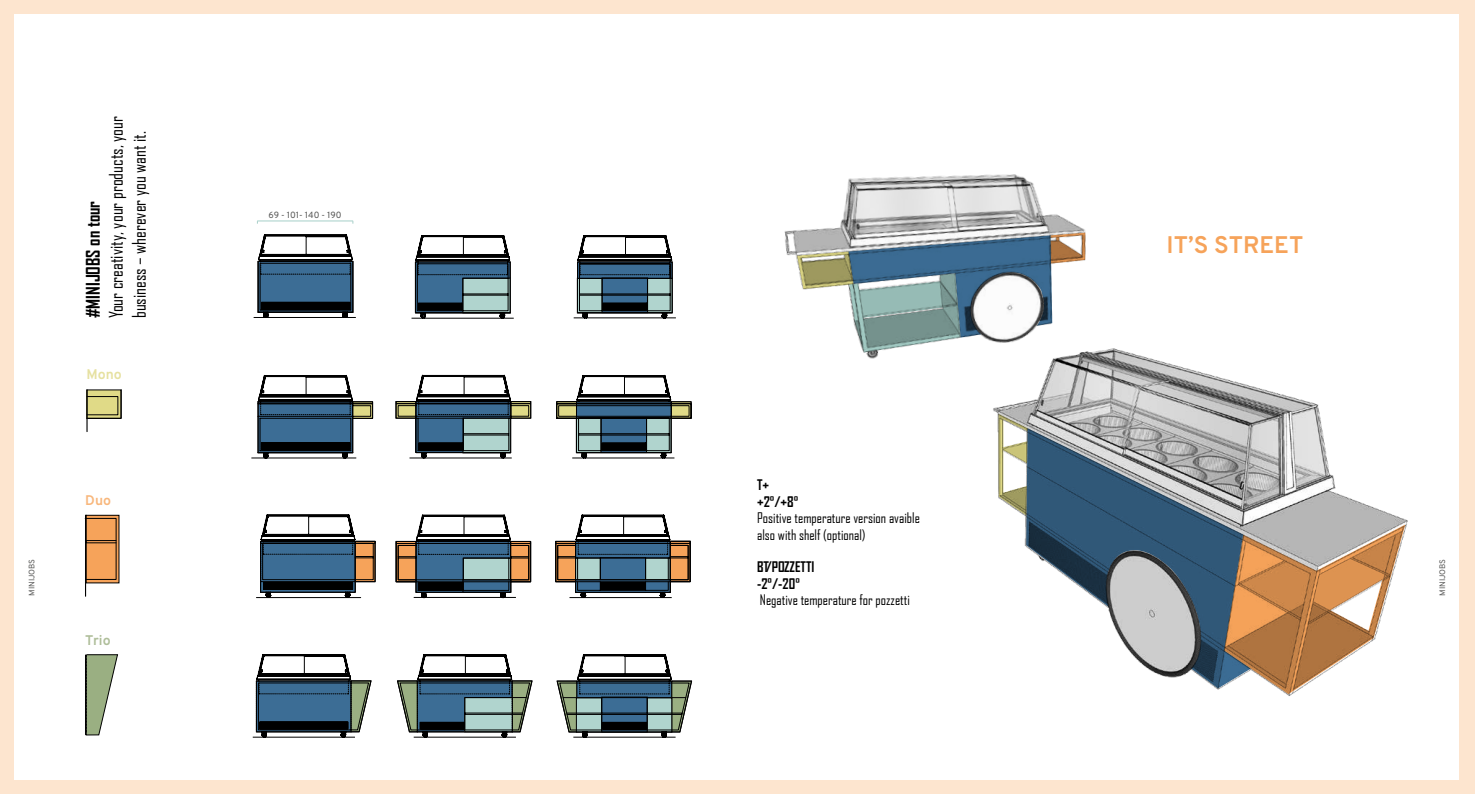
<style>
.page{position:relative;width:1475px;height:794px;background:#fff}
.page>*{position:absolute;margin:0;border:0;box-sizing:border-box;transform-origin:0 0}
.t1{font:700 24px "Overpass";color:#f6a35a}
.t2{font:18px/23px "Agency FB";color:#000}
.t3{font:700 18px "Agency FB";color:#000}
.t4{font:14px/17.2px "Agency FB";color:#000}
.t5{font:700 14px/16.8px "Agency FB";color:#000}
.t6{font:700 14px "Overpass";color:#e6e1a1}
.t7{font:700 14px "Overpass";color:#afbe9a}
.t8{font:700 14px "Overpass";color:#f8b77c}
.t9{font:9px "Overpass";color:#575756}
.t10{font:8px "Overpass";letter-spacing:-.01em;color:#575756}
</style>
<div class="page">
<div style="left:0;top:0;width:1474px;height:794px;background:#fde5cf"></div>
<div style="left:14px;top:14px;width:1444px;height:766px;background:#fff"></div>
<img style="left:784px;top:174px;width:302px;height:185px">
<svg style="left:797px;top:233px;width:288px;height:119px"></svg>
<img style="left:973px;top:338px;width:435px;height:358px">
<svg style="left:998px;top:414px;width:29px;height:101px"></svg>
<svg style="left:1223px;top:524px;width:181px;height:170px"></svg>
<svg style="left:1025px;top:428px;width:225px;height:260px"></svg>
<hr style="left:252px;top:458px;width:104px;height:1px;background:#000">
<hr style="left:253px;top:317px;width:103px;height:1px;background:#000">
<svg style="left:411px;top:235px;width:99px;height:83px"></svg>
<hr style="left:411px;top:318px;width:102px;height:1px;background:#000">
<svg style="left:577px;top:235px;width:95px;height:83px"></svg>
<hr style="left:573px;top:318px;width:102px;height:1px;background:#000">
<svg style="left:556px;top:375px;width:135px;height:84px"></svg>
<hr style="left:572px;top:458px;width:102px;height:1px;background:#000">
<svg style="left:396px;top:375px;width:135px;height:84px"></svg>
<hr style="left:409px;top:458px;width:102px;height:1px;background:#000">
<svg style="left:256px;top:654px;width:115px;height:83px"></svg>
<hr style="left:253px;top:737px;width:102px;height:1px;background:#000">
<svg style="left:397px;top:654px;width:135px;height:83px"></svg>
<hr style="left:413px;top:737px;width:103px;height:1px;background:#000">
<svg style="left:556px;top:654px;width:135px;height:83px"></svg>
<hr style="left:573px;top:737px;width:102px;height:1px;background:#000">
<svg style="left:555px;top:515px;width:135px;height:83px"></svg>
<hr style="left:569px;top:597px;width:102px;height:1px;background:#000">
<svg style="left:396px;top:515px;width:135px;height:82px"></svg>
<hr style="left:413px;top:597px;width:103px;height:1px;background:#000">
<svg style="left:260px;top:515px;width:115px;height:83px"></svg>
<hr style="left:256px;top:597px;width:104px;height:1px;background:#000">
<svg style="left:257px;top:220px;width:116px;height:238px"></svg>
<div style="left:87px;top:390px;width:34px;height:29px;border:1px solid #000"></div>
<svg style="left:87px;top:389px;width:35px;height:29px"></svg>
<div style="left:87px;top:396px;width:31px;height:19px;border:1px solid #000"></div>
<hr style="left:86px;top:390px;width:2px;height:41px;background:#000">
<svg style="left:86px;top:654px;width:32px;height:81px"></svg>
<hr style="left:85px;top:655px;width:1px;height:79px;background:#000">
<svg style="left:88px;top:517px;width:29px;height:64px"></svg>
<svg style="left:87px;top:518px;width:29px;height:62px;background:#e99a55"></svg>
<hr style="left:86px;top:515px;width:1px;height:68px;background:#000">
<div style="left:86px;top:540px;width:30px;height:3px;border:1px solid #000"></div>
<hr style="left:85px;top:515px;width:1px;height:81px;background:#000">
<p class="t3" style="left:82px;top:318px;width:119px;rotate:-90deg">#MINIJOBS on tour</p>
<p class="t2" style="left:104px;top:318px;width:204px;rotate:-90deg">Your creativity, your products, your business – wherever you want it.</p>
<p class="t6" style="left:86px;top:365px;width:37px">Mono</p>
<p class="t9" style="left:268px;top:209px;width:75px">69 - 101- 140 - 190</p>
<h1 class="t1" style="left:1166px;top:230px;width:138px">IT’S STREET</h1>
<p class="t5" style="left:757px;top:476px;width:43px">T+ +2°/+8°</p>
<p class="t4" style="left:757px;top:509px;width:164px">Positive temperature version avaible also with shelf (optional)</p>
<p class="t5" style="left:757px;top:558px;width:59px">BT/POZZETTI -2°/-20°</p>
<p class="t4" style="left:759px;top:591px;width:151px">Negative temperature for pozzetti</p>
<p class="t8" style="left:85px;top:491px;width:27px">Duo</p>
<p class="t10" style="left:27px;top:595px;width:38px;rotate:-90deg">MINIJOBS</p>
<p class="t10" style="left:1436px;top:595px;width:38px;rotate:-90deg">MINIJOBS</p>
<p class="t7" style="left:85px;top:631px;width:27px">Trio</p>
</div>
